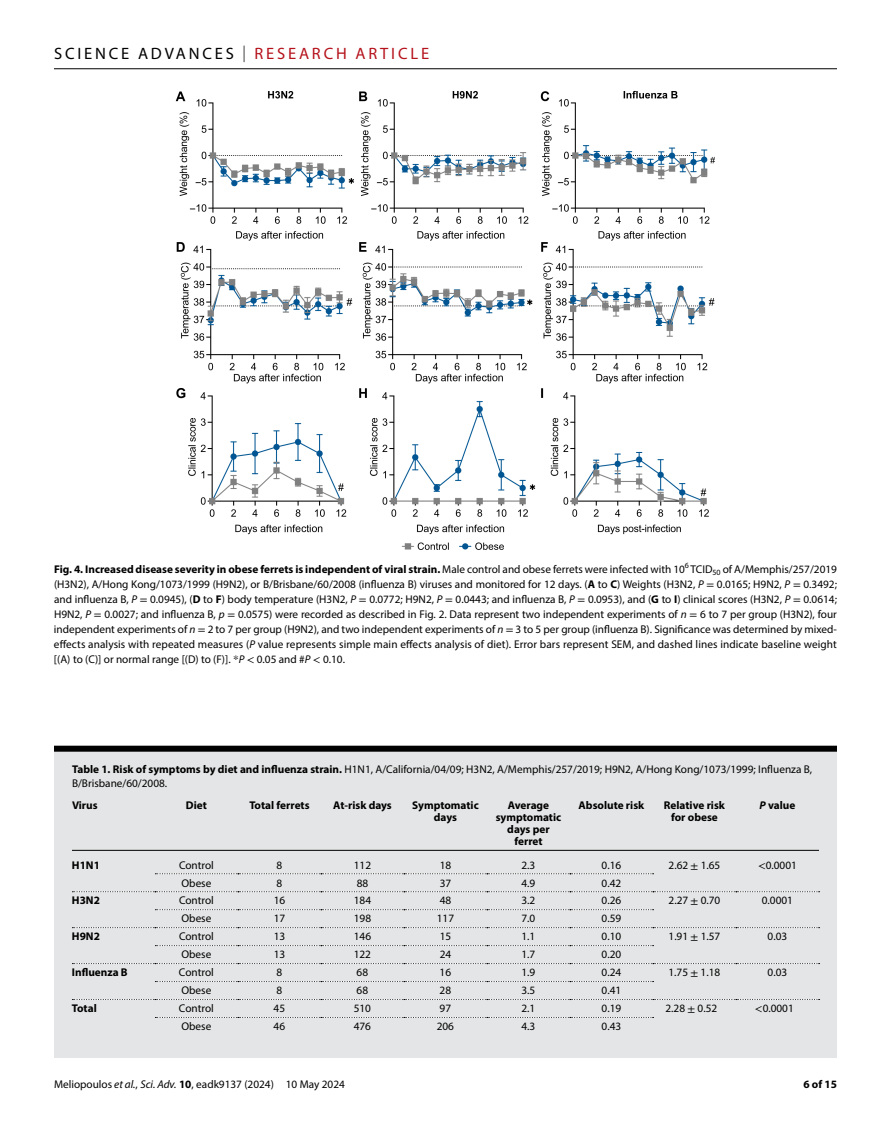
<style>
.page{position:relative;width:891px;height:1134px;background:#fff}
.page>*{position:absolute;margin:0;border:0;box-sizing:border-box;transform-origin:0 0}
.t1{font:16.5px "Myriad Pro";letter-spacing:.17em;color:#000}
.t2{font:11.25px/15px "Myriad Pro";color:#000;text-align:justify}
.t3{font:700 11.25px/12px "Myriad Pro";color:#000;text-align:center}
.s1{font-weight:300}
.s2{color:#b5121b}
.s3{font-weight:400}
.s4{font-weight:700}
.s5{font-style:italic}
.s6{font-family:"STIX"}
</style>
<div class="page">
<hr style="left:54px;top:68px;width:783px;height:1px;background:#000">
<img style="left:176px;top:90px;width:539px;height:460px">
<div style="left:54px;top:746px;width:783px;height:312px;background:#e4e5e6"></div>
<div style="left:54px;top:746px;width:783px;height:6px;background:#000"></div>
<hr style="left:72px;top:850px;width:83px;height:1px;background:#000">
<hr style="left:155px;top:850px;width:83px;height:1px;background:#000">
<hr style="left:238px;top:850px;width:83px;height:1px;background:#000">
<hr style="left:321px;top:850px;width:83px;height:1px;background:#000">
<hr style="left:404px;top:850px;width:83px;height:1px;background:#000">
<hr style="left:487px;top:850px;width:83px;height:1px;background:#000">
<hr style="left:570px;top:850px;width:83px;height:1px;background:#000">
<hr style="left:653px;top:850px;width:83px;height:1px;background:#000">
<hr style="left:736px;top:850px;width:83px;height:1px;background:#000">
<svg style="left:155px;top:873px;width:499px;height:1px"></svg>
<svg style="left:72px;top:891px;width:748px;height:1px"></svg>
<svg style="left:155px;top:909px;width:499px;height:1px"></svg>
<svg style="left:72px;top:927px;width:748px;height:1px"></svg>
<svg style="left:155px;top:945px;width:499px;height:1px"></svg>
<svg style="left:72px;top:963px;width:748px;height:1px"></svg>
<svg style="left:155px;top:981px;width:499px;height:1px"></svg>
<svg style="left:72px;top:999px;width:748px;height:1px"></svg>
<svg style="left:155px;top:1017px;width:499px;height:1px"></svg>
<h1 class="t1" style="left:54px;top:44px;width:376px">Science Adva nces <span class="s1">|</span> <span class="s2">Resear ch Ar ticle</span></h1>
<p class="t3" style="left:54px;top:563px;width:643px">Fig. 4. Increased disease severity in obese ferrets is independent of viral strain. <span class="s3">Male control and obese ferrets were infected with 10</span><sup>6</sup> <span class="s3">TCID</span></p>
<p class="t2" style="left:54px;top:562px;width:785px;text-indent:659px"><sub>50</sub> of A/Memphis/257/2019 (H3N2), A/Hong Kong/1073/1999 (H9N2), or B/Brisbane/60/2008 (influenza B) viruses and monitored for 12 days. (<span class="s4">A</span> to <span class="s4">C</span>) Weights (H3N2, <span class="s5">P</span> <span class="s6">=</span> 0.0165; H9N2, <span class="s5">P</span> <span class="s6">=</span> 0.3492; and influenza B, <span class="s5">P</span> <span class="s6">=</span> 0.0945), (<span class="s4">D</span> to <span class="s4">F</span>) body temperature (H3N2, <span class="s5">P</span> <span class="s6">=</span> 0.0772; H9N2, <span class="s5">P</span> <span class="s6">=</span> 0.0443; and influenza B, <span class="s5">P</span> <span class="s6">=</span> 0.0953), and (<span class="s4">G</span> to <span class="s4">I</span>) clinical scores (H3N2, <span class="s5">P</span> <span class="s6">=</span> 0.0614; H9N2, <span class="s5">P</span> <span class="s6">=</span> 0.0027; and influenza B, <span class="s5">p</span> <span class="s6">=</span> 0.0575) were recorded as described in Fig. 2. Data represent two independent experiments of <span class="s5">n</span> <span class="s6">=</span> 6 to 7 per group (H3N2), four independent experiments of <span class="s5">n</span> <span class="s6">=</span> 2 to 7 per group (H9N2), and two independent experiments of <span class="s5">n</span> <span class="s6">=</span> 3 to 5 per group (influenza B). Significance was determined by mixed&shy;effects analysis with repeated measures (<span class="s5">P</span> value represents simple main effects analysis of diet). Error bars represent SEM, and dashed lines indicate baseline weight [(A) to (C)] or normal range [(D) to (F)]. <span class="s6">*</span><span class="s5">P</span> <span class="s6">&lt;</span> 0.05 and #<span class="s5">P</span> <span class="s6">&lt;</span> 0.10.</p>
<p class="t2" style="left:72px;top:762px;width:742px;line-height:14.2px"><span class="s4">Table 1. Risk of symptoms by diet and influenza strain.</span> H1N1, A/California/04/09; H3N2, A/Memphis/257/2019; H9N2, A/Hong Kong/1073/1999; I nfluenza B,<br>B/Brisbane/60/2008.</p>
<p class="t3" style="left:72px;top:799px;width:27px">Virus</p>
<p class="t3" style="left:186px;top:799px;width:23px">Diet</p>
<p class="t3" style="left:249px;top:799px;width:62px">Total ferrets</p>
<p class="t3" style="left:333px;top:799px;width:60px">At-risk days</p>
<p class="t3" style="left:412px;top:799px;width:68px">Symptomatic days</p>
<p class="t3" style="left:496px;top:799px;width:67px">Average symptomatic days per ferret</p>
<p class="t3" style="left:579px;top:799px;width:67px">Absolute risk</p>
<p class="t3" style="left:664px;top:799px;width:63px">Relative risk for obese</p>
<p class="t3" style="left:759px;top:799px;width:37px"><span class="s5">P</span> value</p>
<p class="t3" style="left:72px;top:858px;width:30px">H1N1</p>
<p class="t2" style="left:179px;top:857px;width:36px">Control</p>
<p class="t2" style="left:277px;top:857px;width:7px">8</p>
<p class="t2" style="left:354px;top:857px;width:19px">112</p>
<p class="t2" style="left:440px;top:857px;width:13px">18</p>
<p class="t2" style="left:522px;top:857px;width:15px">2.3</p>
<p class="t2" style="left:602px;top:857px;width:21px">0.16</p>
<p class="t2" style="left:669px;top:857px;width:53px">2.62 <span class="s6">±</span> 1.65</p>
<p class="t2" style="left:758px;top:857px;width:40px"><span class="s6">&lt;</span>0.0001</p>
<p class="t2" style="left:182px;top:875px;width:31px">Obese</p>
<p class="t2" style="left:277px;top:875px;width:7px">8</p>
<p class="t2" style="left:357px;top:875px;width:13px">88</p>
<p class="t2" style="left:440px;top:875px;width:13px">37</p>
<p class="t2" style="left:522px;top:875px;width:15px">4.9</p>
<p class="t2" style="left:602px;top:875px;width:21px">0.42</p>
<p class="t3" style="left:72px;top:894px;width:30px">H3N2</p>
<p class="t2" style="left:179px;top:893px;width:36px">Control</p>
<p class="t2" style="left:274px;top:893px;width:13px">16</p>
<p class="t2" style="left:354px;top:893px;width:19px">184</p>
<p class="t2" style="left:440px;top:893px;width:13px">48</p>
<p class="t2" style="left:522px;top:893px;width:15px">3.2</p>
<p class="t2" style="left:602px;top:893px;width:21px">0.26</p>
<p class="t2" style="left:669px;top:893px;width:53px">2.27 <span class="s6">±</span> 0.70</p>
<p class="t2" style="left:762px;top:893px;width:33px">0.0001</p>
<p class="t2" style="left:182px;top:911px;width:31px">Obese</p>
<p class="t2" style="left:274px;top:911px;width:13px">17</p>
<p class="t2" style="left:354px;top:911px;width:19px">198</p>
<p class="t2" style="left:437px;top:911px;width:19px">117</p>
<p class="t2" style="left:522px;top:911px;width:15px">7.0</p>
<p class="t2" style="left:602px;top:911px;width:21px">0.59</p>
<p class="t3" style="left:72px;top:930px;width:30px">H9N2</p>
<p class="t2" style="left:179px;top:929px;width:36px">Control</p>
<p class="t2" style="left:274px;top:929px;width:13px">13</p>
<p class="t2" style="left:354px;top:929px;width:19px">146</p>
<p class="t2" style="left:440px;top:929px;width:13px">15</p>
<p class="t2" style="left:522px;top:929px;width:15px">1.1</p>
<p class="t2" style="left:602px;top:929px;width:21px">0.10</p>
<p class="t2" style="left:669px;top:929px;width:53px">1.91 <span class="s6">±</span> 1.57</p>
<p class="t2" style="left:768px;top:929px;width:21px">0.03</p>
<p class="t2" style="left:182px;top:947px;width:31px">Obese</p>
<p class="t2" style="left:274px;top:947px;width:13px">13</p>
<p class="t2" style="left:354px;top:947px;width:19px">122</p>
<p class="t2" style="left:440px;top:947px;width:13px">24</p>
<p class="t2" style="left:522px;top:947px;width:15px">1.7</p>
<p class="t2" style="left:602px;top:947px;width:21px">0.20</p>
<p class="t3" style="left:72px;top:966px;width:57px">Influenza B</p>
<p class="t2" style="left:179px;top:965px;width:36px">Control</p>
<p class="t2" style="left:277px;top:965px;width:7px">8</p>
<p class="t2" style="left:357px;top:965px;width:13px">68</p>
<p class="t2" style="left:440px;top:965px;width:13px">16</p>
<p class="t2" style="left:521px;top:965px;width:15px">1.9</p>
<p class="t2" style="left:602px;top:965px;width:21px">0.24</p>
<p class="t2" style="left:669px;top:965px;width:53px">1.75 <span class="s6">±</span> 1.18</p>
<p class="t2" style="left:768px;top:965px;width:21px">0.03</p>
<p class="t2" style="left:181px;top:983px;width:31px">Obese</p>
<p class="t2" style="left:277px;top:983px;width:7px">8</p>
<p class="t2" style="left:357px;top:983px;width:13px">68</p>
<p class="t2" style="left:440px;top:983px;width:13px">28</p>
<p class="t2" style="left:521px;top:983px;width:15px">3.5</p>
<p class="t2" style="left:602px;top:983px;width:21px">0.41</p>
<p class="t3" style="left:72px;top:1002px;width:26px">Total</p>
<p class="t2" style="left:179px;top:1001px;width:36px">Control</p>
<p class="t2" style="left:274px;top:1001px;width:13px">45</p>
<p class="t2" style="left:354px;top:1001px;width:19px">510</p>
<p class="t2" style="left:440px;top:1001px;width:13px">97</p>
<p class="t2" style="left:521px;top:1001px;width:15px">2.1</p>
<p class="t2" style="left:602px;top:1001px;width:21px">0.19</p>
<p class="t2" style="left:666px;top:1001px;width:53px">2.28 <span class="s6">±</span> 0.52</p>
<p class="t2" style="left:755px;top:1001px;width:40px"><span class="s6">&lt;</span>0.0001</p>
<p class="t2" style="left:181px;top:1019px;width:31px">Obese</p>
<p class="t2" style="left:274px;top:1019px;width:13px">46</p>
<p class="t2" style="left:354px;top:1019px;width:19px">476</p>
<p class="t2" style="left:437px;top:1019px;width:19px">206</p>
<p class="t2" style="left:521px;top:1019px;width:15px">4.3</p>
<p class="t2" style="left:602px;top:1019px;width:21px">0.43</p>
<p class="t2" style="left:54px;top:1076px;width:292px">Meliopoulos <span class="s5">et al.</span>, <span class="s5">Sci. Adv.</span> <span class="s4">10</span>, eadk9137 (2024) 10 May 2024</p>
<p class="t3" style="left:803px;top:1077px;width:35px">6 of 15</p>
</div>
